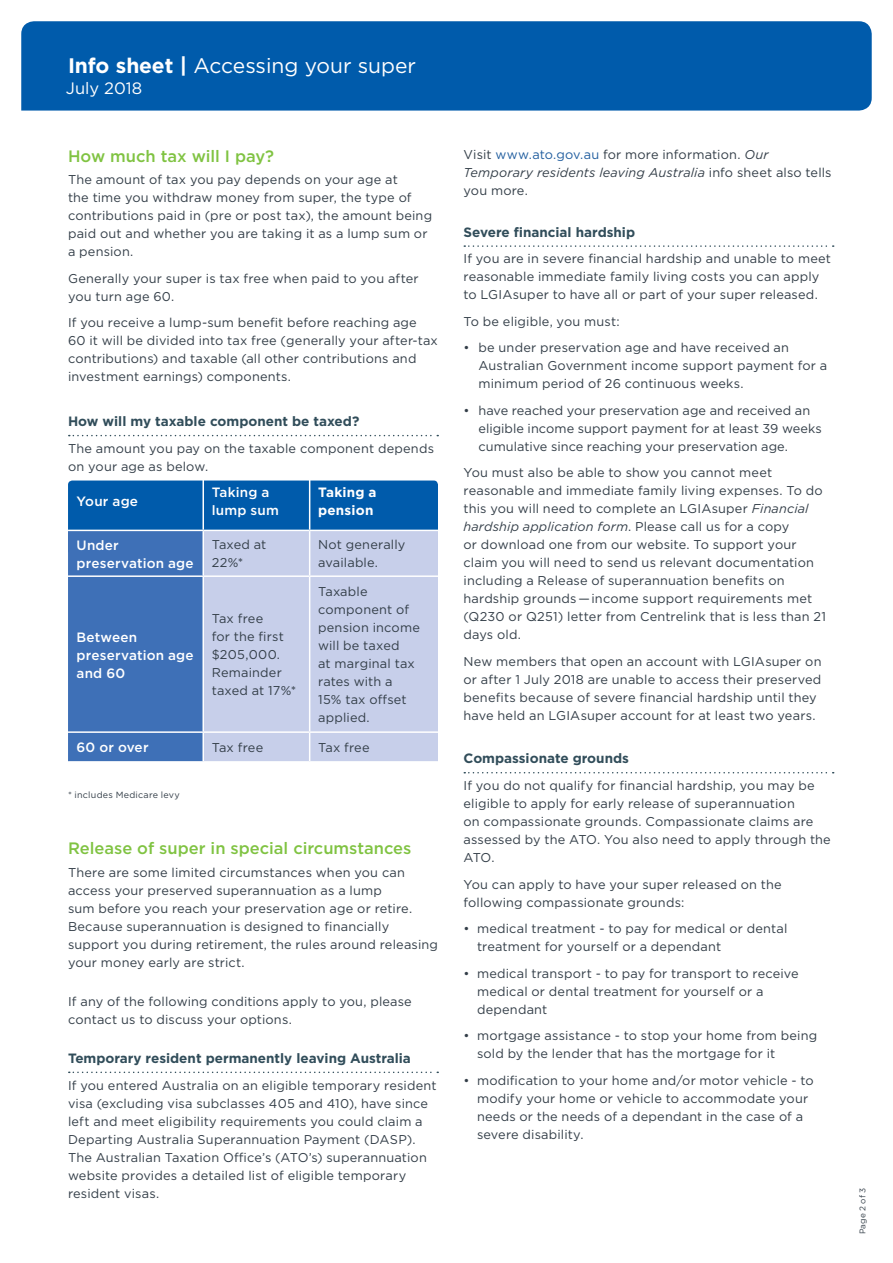
<style>
.page{position:relative;width:893px;height:1263px;background:#fff}
.page>*{position:absolute;margin:0;border:0;box-sizing:border-box;transform-origin:0 0}
.t1{font:21px "Gotham";color:#fff}
.Heading_level_2__gre{font:500 16.5px "Gotham";color:#80c342}
.t2{font:16.5px "Gotham";color:#fff}
.Figure_table_title{font:700 13.5px "Gotham";color:#314d5a}
.Table_heading_left{font:500 13.5px/18px "Gotham";letter-spacing:.015em;color:#fff}
.Table_heading_left-2{font:700 13.5px/18px "Gotham";letter-spacing:.015em;color:#fff}
.Body_copy_grey__8_5p{font:12.75px/18px "Gotham";letter-spacing:.015em;color:#333e48}
.Paragraph_Style_1{font:12.75px/18px "Gotham";letter-spacing:.015em;color:#333e48}
.Heading_level_2__gre-2{font:12.75px/18px "Gotham";letter-spacing:.01em;color:#333e48}
.Body_copy_grey__8_5p-2{font:9px "Gotham";letter-spacing:.025em;color:#333e48}
.t3{font:8.25px "Gotham";color:#333e48}
.s1{font-weight:700}
.s2{color:#215e9f}
.s3{font-style:italic}
</style>
<div class="page">
<div style="left:21px;top:21px;width:851px;height:90px;background:#005bab"></div>
<svg style="left:69px;top:435px;width:369px;height:1px"></svg>
<svg style="left:69px;top:1071px;width:369px;height:2px"></svg>
<svg style="left:68px;top:480px;width:370px;height:282px;background:#7da0d0"></svg>
<svg style="left:464px;top:245px;width:370px;height:2px"></svg>
<svg style="left:464px;top:772px;width:370px;height:1px"></svg>
<p class="t1" style="left:68px;top:52px;width:350px"><span class="s1">Info sheet |</span> Accessing your super</p>
<p class="t2" style="left:66px;top:77px;width:78px">July 2018</p>
<p class="Heading_level_2__gre" style="left:68px;top:145px;width:208px">How much tax will I pay?</p>
<p class="Body_copy_grey__8_5p" style="left:68px;top:170px;width:366px">The amount of tax you pay depends on your age at<br>the time you withdraw money from super, the type of contributions paid in (pre or post tax), the amount being paid out and whether you are taking it as a lump sum or a pension.</p>
<p class="Body_copy_grey__8_5p" style="left:68px;top:269px;width:352px">Generally your super is tax free when paid to you after you turn age 60.</p>
<p class="Body_copy_grey__8_5p" style="left:68px;top:313px;width:371px">If you receive a lump-sum benefit before reaching age<br>60 it will be divided into tax free (generally your after-tax contributions) and taxable (all other contributions and investment earnings) components.</p>
<p class="Figure_table_title" style="left:68px;top:413px;width:293px">How will my taxable component be taxed?</p>
<p class="Body_copy_grey__8_5p" style="left:68px;top:439px;width:367px">The amount you pay on the taxable component depends on your age as below.</p>
<p class="Table_heading_left" style="left:77px;top:492px;width:63px">Your age</p>
<p class="Table_heading_left" style="left:212px;top:483px;width:69px">Taking a lump sum</p>
<p class="Table_heading_left-2" style="left:318px;top:483px;width:60px">Taking a pension</p>
<p class="Table_heading_left" style="left:77px;top:536px;width:119px">Under preservation age</p>
<p class="Paragraph_Style_1" style="left:212px;top:536px;width:56px">Taxed at<br>22%*</p>
<p class="Paragraph_Style_1" style="left:318px;top:536px;width:89px">Not generally available.</p>
<p class="Table_heading_left" style="left:77px;top:628px;width:119px">Between preservation age and 60</p>
<p class="Paragraph_Style_1" style="left:212px;top:609px;width:86px">Tax free<br>for the first $205,000.<br>Remainder taxed at 17%*</p>
<p class="Paragraph_Style_1" style="left:318px;top:582px;width:103px">Taxable component of pension income will be taxed<br>at marginal tax rates with a<br>15% tax offset applied.</p>
<p class="Table_heading_left" style="left:77px;top:738px;width:74px">60 or over</p>
<p class="Paragraph_Style_1" style="left:212px;top:738px;width:53px">Tax free</p>
<p class="Paragraph_Style_1" style="left:318px;top:738px;width:53px">Tax free</p>
<p class="Body_copy_grey__8_5p-2" style="left:68px;top:789px;width:113px">* includes Medicare levy</p>
<p class="Heading_level_2__gre" style="left:68px;top:838px;width:345px">Release of super in special circumstances</p>
<p class="Body_copy_grey__8_5p" style="left:68px;top:863px;width:371px">There are some limited circumstances when you can access your preserved superannuation as a lump<br>sum before you reach your preservation age or retire.<br>Because superannuation is designed to financially support you during retirement, the rules around releasing your money early are strict.</p>
<p class="Heading_level_2__gre-2" style="left:68px;top:992px;width:345px">If any of the following conditions apply to you, please contact us to discuss your options.</p>
<p class="Figure_table_title" style="left:68px;top:1049px;width:344px">Temporary resident permanently leaving Australia</p>
<p class="Body_copy_grey__8_5p" style="left:68px;top:1076px;width:370px">If you entered Australia on an eligible temporary resident visa (excluding visa subclasses 405 and 410), have since left and meet eligibility requirements you could claim a Departing Australia Superannuation Payment (DASP).<br>The Australian Taxation Office’s (ATO’s) superannuation website provides a detailed list of eligible temporary resident visas.</p>
<p class="Body_copy_grey__8_5p" style="left:463px;top:146px;width:370px">Visit <span class="s2">www.ato.gov.au</span> for more information. <span class="s3">Our<br>Temporary residents leaving Australia</span> info sheet also tells you more.</p>
<p class="Figure_table_title" style="left:463px;top:223px;width:173px">Severe financial hardship</p>
<p class="Body_copy_grey__8_5p" style="left:463px;top:250px;width:369px">If you are in severe financial hardship and unable to meet reasonable immediate family living costs you can apply to LGIAsuper to have all or part of your super released.</p>
<p class="Body_copy_grey__8_5p" style="left:463px;top:312px;width:158px">To be eligible, you must:</p>
<p class="Body_copy_grey__8_5p" style="left:478px;top:339px;width:350px;text-indent:-15px">• be under preservation age and have received an<br>Australian Government income support payment for a minimum period of 26 continuous weeks.</p>
<p class="Body_copy_grey__8_5p" style="left:478px;top:401px;width:345px;text-indent:-15px">• have reached your preservation age and received an eligible income support payment for at least 39 weeks cumulative since reaching your preservation age.</p>
<p class="Body_copy_grey__8_5p" style="left:463px;top:464px;width:364px">You must also be able to show you cannot meet reasonable and immediate family living expenses. To do this you will need to complete an LGIAsuper <span class="s3">Financial hardship application form</span>. Please call us for a copy<br>or download one from our website. To support your claim you will need to send us relevant documentation including a Release of superannuation benefits on hardship grounds — income support requirements met (Q230 or Q251) letter from Centrelink that is less than 21 days old.</p>
<p class="Body_copy_grey__8_5p" style="left:463px;top:652px;width:360px">New members that open an account with LGIAsuper on or after 1 July 2018 are unable to access their preserved benefits because of severe financial hardship until they have held an LGIAsuper account for at least two years.</p>
<p class="Figure_table_title" style="left:463px;top:750px;width:167px">Compassionate grounds</p>
<p class="Body_copy_grey__8_5p" style="left:463px;top:776px;width:369px">If you do not qualify for financial hardship, you may be eligible to apply for early release of superannuation<br>on compassionate grounds. Compassionate claims are assessed by the ATO. You also need to apply through the ATO.</p>
<p class="Body_copy_grey__8_5p" style="left:463px;top:875px;width:320px">You can apply to have your super released on the following compassionate grounds:</p>
<p class="Body_copy_grey__8_5p" style="left:477px;top:919px;width:312px;text-indent:-14px">• medical treatment - to pay for medical or dental treatment for yourself or a dependant</p>
<p class="Body_copy_grey__8_5p" style="left:477px;top:964px;width:323px;text-indent:-14px">• medical transport - to pay for transport to receive medical or dental treatment for yourself or a dependant</p>
<p class="Body_copy_grey__8_5p" style="left:477px;top:1026px;width:342px;text-indent:-14px">• mortgage assistance - to stop your home from being sold by the lender that has the mortgage for it</p>
<p class="Body_copy_grey__8_5p" style="left:477px;top:1071px;width:338px;text-indent:-14px">• modification to your home and/or motor vehicle - to modify your home or vehicle to accommodate your needs or the needs of a dependant in the case of a severe disability.</p>
<p class="t3" style="left:857px;top:1234px;width:48px;rotate:-90deg">Page 2 of 3</p>
</div>
